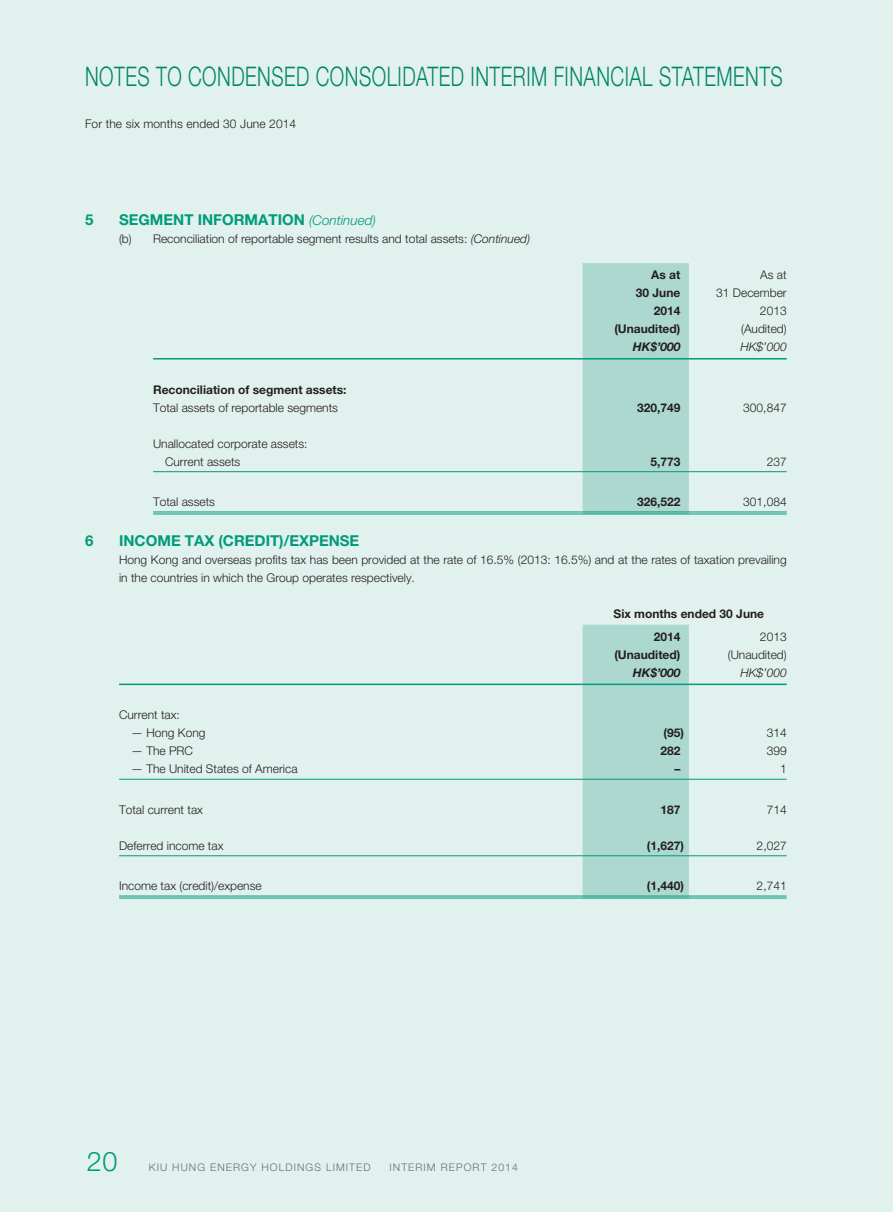
<style>
.page{position:relative;width:893px;height:1212px;background:#e1f1ed}
.page>*{position:absolute;margin:0;border:0;box-sizing:border-box;transform-origin:0 0}
.t1{font:300 27px "Helvetica Neue LT Std";letter-spacing:.025em;color:#008468;scale:.72 1}
.t2{font:300 27px "Helvetica Neue LT Std";color:#009b7a}
.t3{font:700 15px "Helvetica Neue LT Std";color:#009b7a}
.t4{font:italic 300 13.5px "Helvetica Neue LT Std";color:#009b7a}
.t5{font:300 12px/18px "Helvetica Neue LT Std";color:#231f20}
.t6{font:700 12px/18px "Helvetica Neue LT Std";color:#231f20;text-align:right}
.t7{font:italic 700 12px "Helvetica Neue LT Std";color:#231f20}
.t8{font:italic 300 12px "Helvetica Neue LT Std";color:#231f20}
.t9{font:300 10.5px "Helvetica Neue LT Std";letter-spacing:.1em;color:#6c6d70}
.s1{font-weight:700;font-style:normal;font-size:15px}
.s2{font-style:italic}
</style>
<div class="page">
<div style="left:583px;top:263px;width:106px;height:250px;background:#acd8cf"></div>
<hr style="left:153px;top:358px;width:430px;height:1px;background:#009b7a">
<hr style="left:583px;top:358px;width:106px;height:1px;background:#009b7a">
<hr style="left:689px;top:358px;width:98px;height:1px;background:#009b7a">
<hr style="left:153px;top:471px;width:430px;height:1px;background:#009b7a">
<hr style="left:583px;top:471px;width:106px;height:1px;background:#009b7a">
<hr style="left:689px;top:471px;width:98px;height:1px;background:#009b7a">
<hr style="left:153px;top:511px;width:430px;height:1px;background:#009b7a">
<hr style="left:153px;top:513px;width:430px;height:1px;background:#009b7a">
<hr style="left:583px;top:511px;width:106px;height:1px;background:#009b7a">
<hr style="left:583px;top:513px;width:106px;height:1px;background:#009b7a">
<hr style="left:689px;top:511px;width:98px;height:1px;background:#009b7a">
<hr style="left:689px;top:513px;width:98px;height:1px;background:#009b7a">
<div style="left:583px;top:625px;width:106px;height:272px;background:#acd8cf"></div>
<hr style="left:119px;top:683px;width:464px;height:2px;background:#009b7a">
<hr style="left:583px;top:683px;width:106px;height:2px;background:#009b7a">
<hr style="left:689px;top:683px;width:98px;height:2px;background:#009b7a">
<hr style="left:119px;top:779px;width:464px;height:1px;background:#009b7a">
<hr style="left:583px;top:779px;width:106px;height:1px;background:#009b7a">
<hr style="left:689px;top:779px;width:98px;height:1px;background:#009b7a">
<hr style="left:119px;top:855px;width:464px;height:1px;background:#009b7a">
<hr style="left:583px;top:855px;width:106px;height:1px;background:#009b7a">
<hr style="left:689px;top:855px;width:98px;height:1px;background:#009b7a">
<hr style="left:119px;top:895px;width:464px;height:1px;background:#009b7a">
<hr style="left:119px;top:897px;width:464px;height:1px;background:#009b7a">
<hr style="left:583px;top:895px;width:106px;height:1px;background:#009b7a">
<hr style="left:583px;top:897px;width:106px;height:1px;background:#009b7a">
<hr style="left:689px;top:895px;width:98px;height:1px;background:#009b7a">
<hr style="left:689px;top:897px;width:98px;height:1px;background:#009b7a">
<h1 class="t1" style="left:85px;top:60px;width:38px">Notes</h1>
<h1 class="t1" style="left:156px;top:60px;width:84px">to Condensed</h1>
<h1 class="t1" style="left:316px;top:60px;width:38px">Consolidated</h1>
<h1 class="t1" style="left:471px;top:60px;width:147px">Interim Financial</h1>
<h1 class="t1" style="left:659px;top:60px;width:36px">Statements</h1>
<p class="t5" style="left:85px;top:114px;width:213px">For the six months ended 30 June 2014</p>
<p class="t3" style="left:85px;top:210px;width:140px">5 SEGMENT INFORMATIO</p>
<p class="t4" style="left:294px;top:212px;width:84px"><span class="s1">N</span> (Continued)</p>
<p class="t5" style="left:119px;top:230px;width:413px">(b) Reconciliation of reportable segment results and total assets: <span class="s2">(Continued)</span></p>
<p class="t6" style="left:636px;top:266px;width:46px">As at<br>30 June<br>2014</p>
<p class="t5" style="left:716px;top:266px;width:72px;text-align:right">As at<br>31 December<br>2013</p>
<p class="t6" style="left:614px;top:320px;width:67px">(Unaudited)</p>
<p class="t5" style="left:741px;top:320px;width:47px">(Audited)</p>
<p class="t7" style="left:633px;top:339px;width:49px">HK$’000</p>
<p class="t8" style="left:740px;top:340px;width:48px">HK$’000</p>
<p class="t6" style="left:153px;top:380px;width:195px">Reconciliation of segment assets:</p>
<p class="t5" style="left:153px;top:398px;width:186px">Total assets of reportable segments</p>
<p class="t6" style="left:637px;top:398px;width:45px">320,749</p>
<p class="t5" style="left:743px;top:398px;width:45px">300,847</p>
<p class="t5" style="left:165px;top:434px;width:144px;text-indent:-12px">Unallocated corporate assets:<br>Current assets</p>
<p class="t6" style="left:650px;top:452px;width:32px">5,773</p>
<p class="t5" style="left:767px;top:452px;width:22px">237</p>
<p class="t5" style="left:153px;top:492px;width:64px">Total assets</p>
<p class="t6" style="left:637px;top:492px;width:45px">326,522</p>
<p class="t5" style="left:743px;top:492px;width:45px">301,084</p>
<p class="t3" style="left:85px;top:532px;width:63px">6 INCOM</p>
<p class="t3" style="left:171px;top:532px;width:25px">E TAX</p>
<p class="t3" style="left:218px;top:532px;width:142px">(CREDIT)/EXPENSE</p>
<p class="t5" style="left:119px;top:551px;width:669px">Hong Kong and overseas profits tax has been provided at the rate of 16.5% (2013: 16.5%) and at the rates of taxation prevailing in the countries in which the Group operates respectively.</p>
<p class="t6" style="left:654px;top:603px;width:112px;line-height:22.2px;text-align:left;text-indent:-40px">Six months ended 30 June<br>2014</p>
<p class="t5" style="left:760px;top:627px;width:28px">2013</p>
<p class="t6" style="left:614px;top:645px;width:67px">(Unaudited)</p>
<p class="t5" style="left:728px;top:645px;width:60px">(Unaudited)</p>
<p class="t7" style="left:633px;top:665px;width:49px">HK$’000</p>
<p class="t8" style="left:740px;top:665px;width:48px">HK$’000</p>
<p class="t5" style="left:119px;top:705px;width:62px">Current tax:</p>
<p class="t5" style="left:131px;top:723px;width:76px">— Hong Kong</p>
<p class="t6" style="left:663px;top:723px;width:22px">(95)</p>
<p class="t5" style="left:767px;top:723px;width:22px">314</p>
<p class="t5" style="left:131px;top:741px;width:64px">— The PRC</p>
<p class="t6" style="left:660px;top:741px;width:22px">282</p>
<p class="t5" style="left:767px;top:741px;width:22px">399</p>
<p class="t5" style="left:131px;top:759px;width:168px">— The United States of America</p>
<p class="t6" style="left:674px;top:759px;width:7px">–</p>
<p class="t5" style="left:780px;top:759px;width:8px">1</p>
<p class="t5" style="left:119px;top:800px;width:86px">Total current tax</p>
<p class="t6" style="left:660px;top:800px;width:22px">187</p>
<p class="t5" style="left:767px;top:800px;width:22px">714</p>
<p class="t5" style="left:119px;top:836px;width:106px">Deferred income tax</p>
<p class="t6" style="left:647px;top:836px;width:39px">(1,627)</p>
<p class="t5" style="left:757px;top:836px;width:32px">2,027</p>
<p class="t5" style="left:119px;top:876px;width:144px">Income tax (credit)/expense</p>
<p class="t6" style="left:647px;top:876px;width:39px">(1,440)</p>
<p class="t5" style="left:757px;top:876px;width:32px">2,741</p>
<h1 class="t2" style="left:87px;top:1144px;width:32px">20</h1>
<p class="t9" style="left:149px;top:1160px;width:223px">KIU HUNG ENERGY HOLDINGS LIMITED</p>
<p class="t9" style="left:389px;top:1160px;width:130px">INTERIM REPORT 2014</p>
</div>
